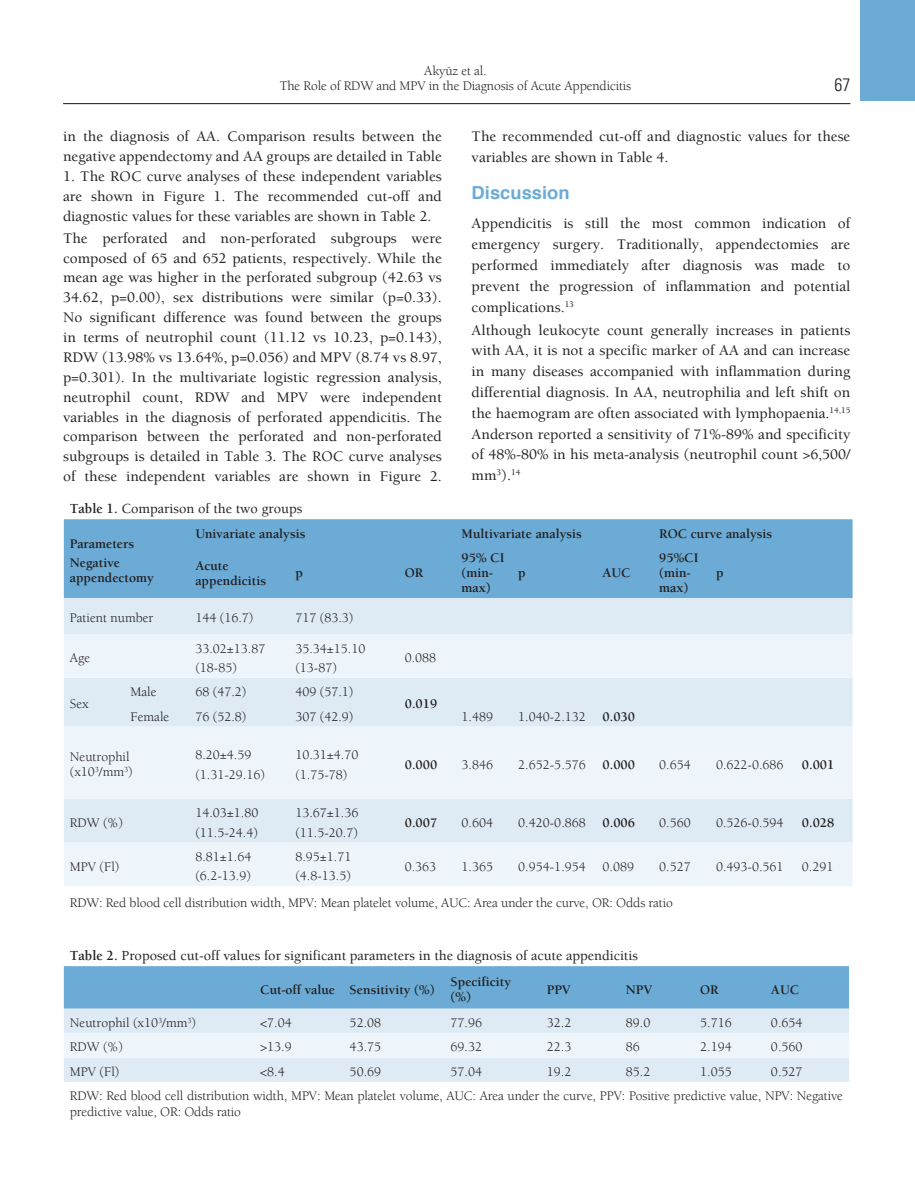
<style>
.page{position:relative;width:915px;height:1191px;background:#fff}
.page>*{position:absolute;margin:0;border:0;box-sizing:border-box;transform-origin:0 0}
.t1{font:700 18px "Helvetica";color:#6babd5}
.t2{font:18px "Univers Cond Light Tr";color:#231f20}
.t3{font:500 15px/19.8px "Berkeley";color:#231f20;text-align:justify}
.t4{font:500 14.25px "Berkeley";color:#231f20}
.t5{font:13.5px/19.2px "Berkeley";letter-spacing:-.01em;color:#231f20}
.t6{font:700 13.5px/15px "Berkeley";color:#231f20}
.s1{font-weight:700}
</style>
<div class="page">
<hr style="left:63px;top:103px;width:787px;height:1px;background:#231f20">
<div style="left:859px;top:0;width:55px;height:101px;background:#6babd5"></div>
<div style="left:64px;top:519px;width:788px;height:79px;background:#6babd5"></div>
<div style="left:64px;top:598px;width:788px;height:36px;background:#deeaf4"></div>
<svg style="left:64px;top:634px;width:788px;height:252px;background:#e8f1f7"></svg>
<div style="left:64px;top:966px;width:784px;height:42px;background:#6babd5"></div>
<div style="left:64px;top:1008px;width:784px;height:73px;background:#deeaf4"></div>
<div style="left:64px;top:1033px;width:784px;height:24px;background:#eef5fa"></div>
<p class="t5" style="left:280px;top:63px;width:353px;line-height:15px;text-align:center">Akyüz et al.<br>The Role of RDW and MPV in the Diagnosis of Acute Appendicitis</p>
<p class="t3" style="left:63px;top:126px;width:380px">in the diagnosis of AA. Comparison results between the negative appendectomy and AA groups are detailed in Table</p>
<p class="t3" style="left:63px;top:166px;width:380px">1. The ROC curve analyses of these independent variables are shown in Figure 1. The recommended cut-off and diagnostic values for these variables are shown in Table 2.</p>
<p class="t3" style="left:63px;top:228px;width:380px">The perforated and non-perforated subgroups were composed of 65 and 652 patients, respectively. While the mean age was higher in the perforated subgroup (42.63 vs 34.62, p=0.00), sex distributions were similar (p=0.33).<br>No significant difference was found between the groups in terms of neutrophil count (11.12 vs 10.23, p=0.143), RDW (13.98% vs 13.64%, p=0.056) and MPV (8.74 vs 8.97, p=0.301). In the multivariate logistic regression analysis, neutrophil count, RDW and MPV were independent variables in the diagnosis of perforated appendicitis. The comparison between the perforated and non-perforated subgroups is detailed in Table 3. The ROC curve analyses of these independent variables are shown in Figure 2.</p>
<p class="t2" style="left:834px;top:74px;width:17px">67</p>
<p class="t3" style="left:471px;top:126px;width:380px;line-height:20.9px">The recommended cut-off and diagnostic values for these variables are shown in Table 4.</p>
<p class="t1" style="left:471px;top:178px;width:99px">Discussion</p>
<p class="t3" style="left:471px;top:213px;width:380px;line-height:20.9px">Appendicitis is still the most common indication of emergency surgery. Traditionally, appendectomies are performed immediately after diagnosis was made to prevent the progression of inflammation and potential complications.<sup>13</sup></p>
<p class="t3" style="left:471px;top:319px;width:380px;line-height:20.9px">Although leukocyte count generally increases in patients with AA, it is not a specific marker of AA and can increase in many diseases accompanied with inflammation during differential diagnosis. In AA, neutrophilia and left shift on the haemogram are often associated with lymphopaenia.<sup>14,15<br></sup>Anderson reported a sensitivity of 71%-89% and specificity of 48%-80% in his meta-analysis (neutrophil count &gt;6,500/ mm<sup>3</sup>).<sup>14</sup></p>
<p class="t4" style="left:70px;top:500px;width:234px"><span class="s1">Table 1.</span> Comparison of the two groups</p>
<p class="t6" style="left:70px;top:533px;width:66px;line-height:19.2px">Parameters<br>Negative</p>
<p class="t6" style="left:70px;top:570px;width:86px">appendectomy</p>
<p class="t6" style="left:195px;top:525px;width:112px">Univariate analysis</p>
<p class="t6" style="left:461px;top:525px;width:122px">Multivariate analysis</p>
<p class="t6" style="left:659px;top:525px;width:114px">ROC curve analysis</p>
<p class="t6" style="left:195px;top:557px;width:72px">Acute appendicitis</p>
<p class="t6" style="left:295px;top:565px;width:9px">p</p>
<p class="t6" style="left:404px;top:565px;width:20px">OR</p>
<p class="t6" style="left:461px;top:550px;width:44px">95% CI (min&shy;max)</p>
<p class="t6" style="left:659px;top:550px;width:41px">95%CI (min&shy;max)</p>
<p class="t6" style="left:518px;top:565px;width:9px">p</p>
<p class="t6" style="left:602px;top:565px;width:30px">AUC</p>
<p class="t6" style="left:715px;top:565px;width:9px">p</p>
<p class="t5" style="left:70px;top:608px;width:85px">Patient number</p>
<p class="t5" style="left:195px;top:608px;width:60px">144 (16.7)</p>
<p class="t5" style="left:295px;top:608px;width:60px">717 (83.3)</p>
<p class="t5" style="left:70px;top:648px;width:22px">Age</p>
<p class="t5" style="left:195px;top:638px;width:72px">33.02±13.87 (18-85)</p>
<p class="t5" style="left:295px;top:638px;width:72px">35.34±15.10 (13-87)</p>
<p class="t5" style="left:404px;top:648px;width:33px">0.088</p>
<p class="t5" style="left:70px;top:694px;width:20px">Sex</p>
<p class="t5" style="left:130px;top:682px;width:28px">Male</p>
<p class="t5" style="left:195px;top:682px;width:53px">68 (47.2)</p>
<p class="t5" style="left:295px;top:682px;width:60px">409 (57.1)</p>
<p class="t6" style="left:404px;top:696px;width:34px">0.019</p>
<p class="t5" style="left:130px;top:706px;width:40px">Female</p>
<p class="t5" style="left:195px;top:706px;width:53px">76 (52.8)</p>
<p class="t5" style="left:295px;top:706px;width:60px">307 (42.9)</p>
<p class="t5" style="left:461px;top:706px;width:33px">1.489</p>
<p class="t5" style="left:518px;top:706px;width:118px">1.040-2.132 <span class="s1">0.030</span></p>
<p class="t5" style="left:70px;top:749px;width:64px;line-height:15px">Neutrophil (x10<sup>3</sup>/mm<sup>3</sup>)</p>
<p class="t5" style="left:195px;top:745px;width:71px">8.20±4.59 (1.31-29.16)</p>
<p class="t5" style="left:295px;top:745px;width:65px">10.31±4.70 (1.75-78)</p>
<p class="t6" style="left:404px;top:757px;width:34px">0.000</p>
<p class="t5" style="left:461px;top:755px;width:33px">3.846</p>
<p class="t5" style="left:518px;top:755px;width:118px">2.652-5.576 <span class="s1">0.000</span></p>
<p class="t5" style="left:659px;top:755px;width:33px">0.654</p>
<p class="t5" style="left:715px;top:755px;width:69px">0.622-0.686</p>
<p class="t6" style="left:801px;top:757px;width:34px">0.001</p>
<p class="t5" style="left:70px;top:813px;width:54px">RDW (%)</p>
<p class="t5" style="left:195px;top:803px;width:65px">14.03±1.80 (11.5-24.4)</p>
<p class="t5" style="left:295px;top:803px;width:65px">13.67±1.36 (11.5-20.7)</p>
<p class="t6" style="left:404px;top:815px;width:34px">0.007</p>
<p class="t5" style="left:461px;top:813px;width:33px">0.604</p>
<p class="t5" style="left:518px;top:813px;width:118px">0.420-0.868 <span class="s1">0.006</span></p>
<p class="t5" style="left:659px;top:813px;width:33px">0.560</p>
<p class="t5" style="left:715px;top:813px;width:69px">0.526-0.594</p>
<p class="t6" style="left:801px;top:815px;width:34px">0.028</p>
<p class="t5" style="left:70px;top:856px;width:51px">MPV (Fl)</p>
<p class="t5" style="left:195px;top:847px;width:58px">8.81±1.64 (6.2-13.9)</p>
<p class="t5" style="left:295px;top:847px;width:58px">8.95±1.71 (4.8-13.5)</p>
<p class="t5" style="left:404px;top:856px;width:33px">0.363</p>
<p class="t5" style="left:461px;top:856px;width:33px">1.365</p>
<p class="t5" style="left:518px;top:856px;width:117px">0.954-1.954 0.089</p>
<p class="t5" style="left:659px;top:856px;width:33px">0.527</p>
<p class="t5" style="left:715px;top:856px;width:69px">0.493-0.561</p>
<p class="t5" style="left:801px;top:856px;width:33px">0.291</p>
<p class="t5" style="left:70px;top:892px;width:604px">RDW: Red blood cell distribution width, MPV: Mean platelet volume, AUC: Area under the curve, OR: Odds ratio</p>
<p class="t4" style="left:70px;top:947px;width:569px"><span class="s1">Table 2.</span> Proposed cut-off values for significant parameters in the diagnosis of acute appendicitis</p>
<p class="t6" style="left:260px;top:981px;width:176px">Cut-off value Sensitivity (%)</p>
<p class="t6" style="left:450px;top:974px;width:62px">Specificity (%)</p>
<p class="t6" style="left:546px;top:981px;width:26px">PPV</p>
<p class="t6" style="left:625px;top:981px;width:28px">NPV</p>
<p class="t6" style="left:700px;top:981px;width:20px">OR</p>
<p class="t6" style="left:770px;top:981px;width:30px">AUC</p>
<p class="t5" style="left:70px;top:1013px;width:128px">Neutrophil (x10<sup>3</sup>/mm<sup>3</sup>)</p>
<p class="t5" style="left:260px;top:1013px;width:33px">&lt;7.04</p>
<p class="t5" style="left:349px;top:1013px;width:33px">52.08</p>
<p class="t5" style="left:450px;top:1013px;width:33px">77.96</p>
<p class="t5" style="left:546px;top:1013px;width:26px">32.2</p>
<p class="t5" style="left:625px;top:1013px;width:26px">89.0</p>
<p class="t5" style="left:700px;top:1013px;width:33px">5.716</p>
<p class="t5" style="left:770px;top:1013px;width:33px">0.654</p>
<p class="t5" style="left:70px;top:1037px;width:54px">RDW (%)</p>
<p class="t5" style="left:260px;top:1037px;width:33px">&gt;13.9</p>
<p class="t5" style="left:349px;top:1037px;width:33px">43.75</p>
<p class="t5" style="left:450px;top:1037px;width:33px">69.32</p>
<p class="t5" style="left:546px;top:1037px;width:26px">22.3</p>
<p class="t5" style="left:625px;top:1037px;width:16px">86</p>
<p class="t5" style="left:700px;top:1037px;width:33px">2.194</p>
<p class="t5" style="left:770px;top:1037px;width:33px">0.560</p>
<p class="t5" style="left:70px;top:1061px;width:51px">MPV (Fl)</p>
<p class="t5" style="left:260px;top:1061px;width:26px">&lt;8.4</p>
<p class="t5" style="left:349px;top:1061px;width:33px">50.69</p>
<p class="t5" style="left:450px;top:1061px;width:33px">57.04</p>
<p class="t5" style="left:546px;top:1061px;width:26px">19.2</p>
<p class="t5" style="left:625px;top:1061px;width:26px">85.2</p>
<p class="t5" style="left:700px;top:1061px;width:33px">1.055</p>
<p class="t5" style="left:70px;top:1059px;width:774px;line-height:24.5px;text-indent:701px">0.527<br>RDW: Red blood cell distribution width, MPV: Mean platelet volume, AUC: Area under the curve, PPV: Positive predictive value, NPV: Negative</p>
<p class="t5" style="left:70px;top:1102px;width:173px">predictive value, OR: Odds ratio</p>
</div>
